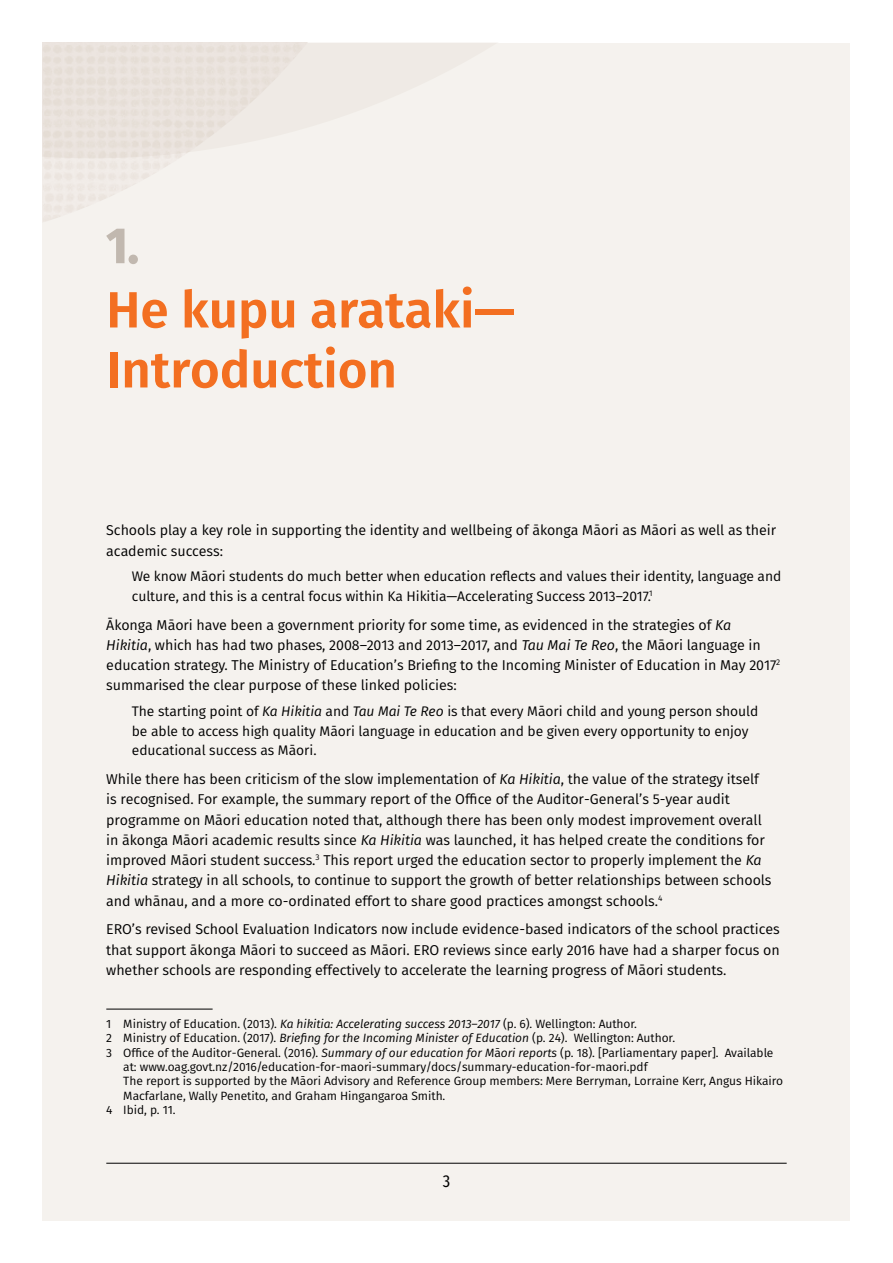
<style>
.page{position:relative;width:893px;height:1263px;background:#fff}
.page>*{position:absolute;margin:0;border:0;box-sizing:border-box;transform-origin:0 0}
.t1{font:600 51px/60px "Fira Sans";color:#f36f21}
.t2{font:800 51px "Fira Sans Condensed";color:#c1b8af}
.t3{font:17.25px "Fira Sans Condensed";color:#000}
.t4{font:14.25px/20.2px "Fira Sans";letter-spacing:-.005em;color:#000}
.t5{font:13.8px/19.5px "Fira Sans";letter-spacing:-.005em;color:#000}
.t6{font:12px "Fira Sans";letter-spacing:-.005em;color:#000}
.s1{font-style:italic}
</style>
<div class="page">
<div style="left:43px;top:43px;width:807px;height:1177px;background:#f5f2ee"></div>
<svg style="left:43px;top:43px;width:265px;height:115px;fill:#ebe3de"></svg>
<hr style="left:106px;top:1163px;width:681px;height:1px;background:#000">
<hr style="left:106px;top:1009px;width:107px;height:1px;background:#000">
<h1 class="t2" style="left:106px;top:199px;width:34px">1.</h1>
<h1 class="t1" style="left:106px;top:277px;width:410px">He kupu arataki—<br>Introduction</h1>
<p class="t4" style="left:106px;top:520px;width:671px">Schools play a key role in supporting the identity and wellbeing of ākonga Māori as Māori as well as their academic success:</p>
<p class="t5" style="left:132px;top:567px;width:651px">We know Māori students do much better when education reflects and values their identity, language and culture, and this is a central focus within Ka Hikitia—Accelerating Success 2013–2017.<sup>1</sup></p>
<p class="t4" style="left:106px;top:614px;width:675px">Ākonga Māori have been a government priority for some time, as evidenced in the strategies of <span class="s1">Ka<br>Hikitia</span>, which has had two phases, 2008–2013 and 2013–2017, and <span class="s1">Tau Mai Te Reo</span>, the Māori language in education strategy. The Ministry of Education’s Briefing to the Incoming Minister of Education in May 2017<sup>2 </sup>summarised the clear purpose of these linked policies:</p>
<p class="t5" style="left:132px;top:701px;width:628px">The starting point of <span class="s1">Ka Hikitia</span> and <span class="s1">Tau Mai Te Reo</span> is that every Māori child and young person should be able to access high quality Māori language in education and be given every opportunity to enjoy educational success as Māori.</p>
<p class="t4" style="left:106px;top:769px;width:667px">While there has been criticism of the slow implementation of <span class="s1">Ka Hikitia</span>, the value of the strategy itself is recognised. For example, the summary report of the Office of the Auditor-General’s 5-year audit programme on Māori education noted that, although there has been only modest improvement overall in ākonga Māori academic results since <span class="s1">Ka Hikitia</span> was launched, it has helped create the conditions for improved Māori student success.<sup>3</sup> This report urged the education sector to properly implement the <span class="s1">Ka Hikitia</span> strategy in all schools, to continue to support the growth of better relationships between schools and whānau, and a more co-ordinated effort to share good practices amongst schools.<sup>4</sup></p>
<p class="t4" style="left:106px;top:919px;width:675px;text-align:justify">ERO’s revised School Evaluation Indicators now include evidence-based indicators of the school practices that support ākonga Māori to succeed as Māori. ERO reviews since early 2016 have had a sharper focus on whether schools are responding effectively to accelerate the learning progress of Māori students.</p>
<p class="t6" style="left:106px;top:1014px;width:532px">1 Ministry of Education. (2013). <span class="s1">Ka hikitia: Accelerating success 2013–2017</span> (p. 6)<span class="s1">.</span> Wellington: Author.</p>
<p class="t6" style="left:106px;top:1029px;width:570px">2 Ministry of Education. (2017). <span class="s1">Briefing for the Incoming Minister of Education</span> (p. 24). Wellington: Author.</p>
<p class="t6" style="left:106px;top:1043px;width:669px">3 Office of the Auditor-General. (2016). <span class="s1">Summary of our education for M</span>ā<span class="s1">ori reports</span> (p. 18). [Parliamentary paper]. Available</p>
<p class="t6" style="left:123px;top:1058px;width:526px">at: www.oag.govt.nz/2016/education-for-maori-summary/docs/summary-education-for-maori.pdf</p>
<p class="t6" style="left:123px;top:1072px;width:661px">The report is supported by the Māori Advisory and Reference Group members: Mere Berryman, Lorraine Kerr, Angus Hikairo</p>
<p class="t6" style="left:123px;top:1086px;width:324px">Macfarlane, Wally Penetito, and Graham Hingangaroa Smith.</p>
<p class="t6" style="left:106px;top:1101px;width:71px">4 Ibid, p. 11.</p>
<p class="t3" style="left:443px;top:1165px;width:9px">3</p>
</div>
